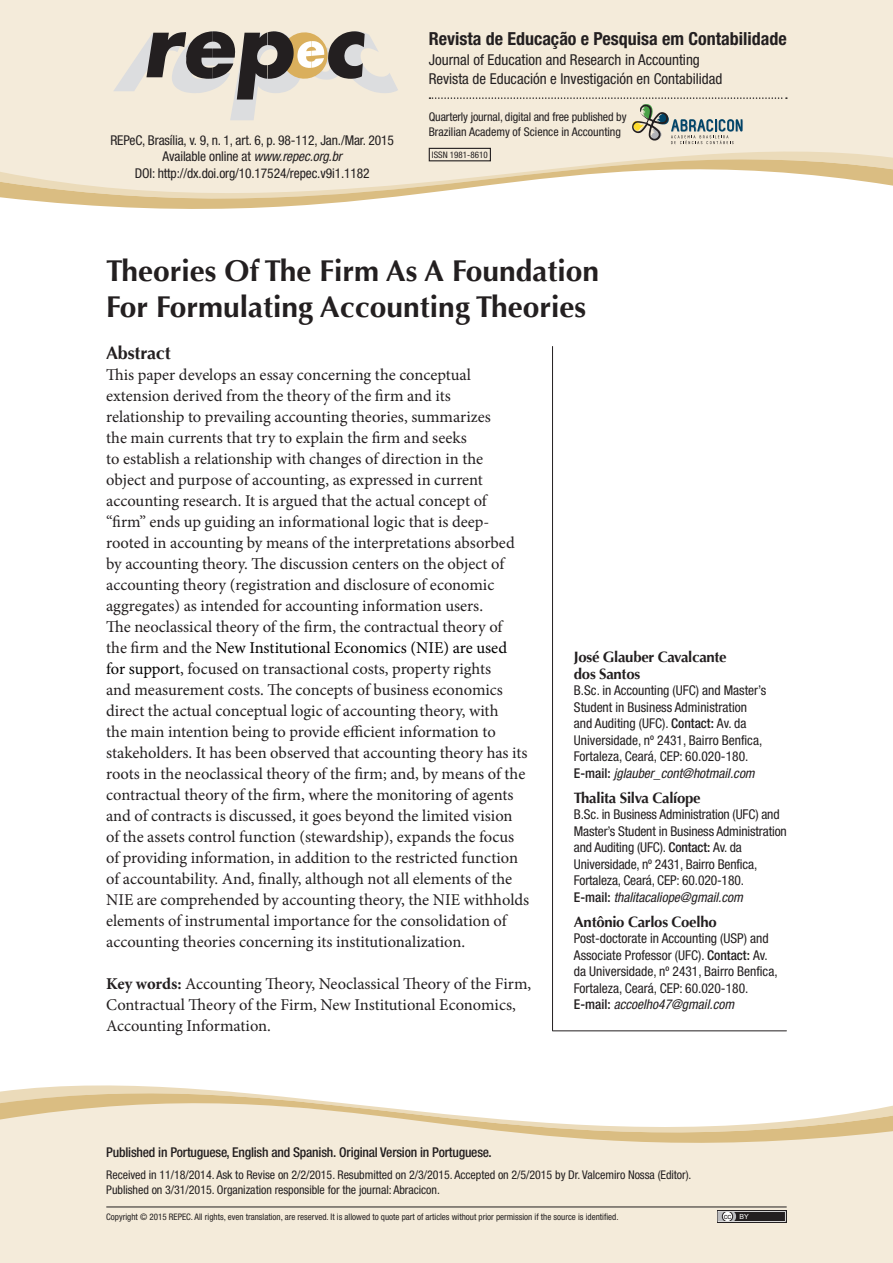
<style>
.page{position:relative;width:893px;height:1263px;background:#fff}
.page>*{position:absolute;margin:0;border:0;box-sizing:border-box;transform-origin:0 0}
.t1{font:700 30px/36px "Optima";color:#231f20}
.t2{font:700 condensed 18px "Helvetica Neue";color:#231f20}
.t3{font:700 18px "Optima";letter-spacing:-.01em;color:#231f20}
.t4{font:16.5px/21px "Minion Pro";color:#231f20}
.t5{font:condensed 15px/19.5px "Helvetica Neue";color:#231f20}
.t6{font:700 15px/16.5px "Optima";letter-spacing:-.02em;color:#231f20}
.t7{font:condensed 13.5px/16.5px "Helvetica Neue";letter-spacing:-.01em;color:#231f20}
.t8{font:condensed 13.5px/16.5px "Helvetica Neue LT Std";color:#231f20}
.t9{font:500 condensed 13.5px "Helvetica Neue";letter-spacing:-.015em;color:#231f20}
.t10{font:condensed 12px/15px "Helvetica Neue";letter-spacing:-.005em;color:#231f20}
.t11{font:condensed 9px "Helvetica Neue";color:#231f20}
.t12{font:7.5px "Arial";color:#231f20}
.s1{font-style:italic}
.s2{color:#000001}
.s3{font-weight:700}
.s4{font-weight:500}
.s5{font-family:"Helvetica Neue"}
.s6{font-size:7.05px;color:#fff}
</style>
<div class="page">
<div style="left:0;top:1179px;width:893px;height:84px;background:#f4ebda"></div>
<svg style="left:0;top:1085px;width:893px;height:94px;fill:#f4ebda"></svg>
<hr style="left:106px;top:1206px;width:681px;height:1px;background:#231f20">
<div style="left:717px;top:1210px;width:70px;height:13px;background:#231f20"></div>
<svg style="left:718px;top:1211px;width:68px;height:11px"></svg>
<div style="left:0;top:0;width:893px;height:125px;background:#f4ebda"></div>
<svg style="left:0;top:127px;width:893px;height:82px;fill:#f4ebda"></svg>
<svg style="left:113px;top:30px;width:285px;height:90px;background:#c0b9ad"></svg>
<div style="left:429px;top:148px;width:62px;height:13px;border:1px solid #231f20"></div>
<svg style="left:429px;top:97px;width:358px;height:47px;background:#e4dece"></svg>
<hr style="left:552px;top:346px;width:1px;height:685px;background:#231f20">
<hr style="left:553px;top:1030px;width:233px;height:1px;background:#231f20">
<p class="t7" style="left:110px;top:132px;width:285px;text-align:center">REPeC, Brasília, v. 9, n. 1, art. 6, p. 98-112, Jan./Mar. 2015<br>Available online at <span class="s1">www.repec.org.br<br></span>DOI: http://dx.doi.org/10.17524/repec.v9i1.1182</p>
<p class="t2" style="left:429px;top:28px;width:359px">Revista de Educação e Pesquisa em Contabilidade</p>
<p class="t5" style="left:429px;top:50px;width:295px">Journal of Education and Research in Accounting<br>Revista de Educación e Investigación en Contabilidad</p>
<p class="t10" style="left:429px;top:109px;width:199px">Quarterly journal, digital and free published by<br>Brazilian Academy of Science in Accounting</p>
<p class="t11" style="left:432px;top:150px;width:57px">ISSN 1981-8610</p>
<h1 class="t1" style="left:106px;top:253px;width:495px">Theories Of The Firm As A Foundation<br>For Formulating Accounting Theories</h1>
<p class="t3" style="left:106px;top:342px;width:66px">Abstract</p>
<p class="t4" style="left:106px;top:364px;width:425px">This paper develops an essay concerning the conceptual extension derived from the theory of the firm and its relationship to prevailing accounting theories, summarizes<br>the main currents that try to explain the firm and seeks<br>to establish a relationship with changes of direction in the<br>object and purpose of accounting, as expressed in current accounting research. It is argued that the actual concept of “firm” ends up guiding an informational logic that is deep&shy;rooted in accounting by means of the interpretations absorbed by accounting theory. The discussion centers on the object of accounting theory (registration and disclosure of economic aggregates) as intended for accounting information users.<br>The neoclassical theory of the firm, the contractual theory of<br>the firm and the <span class="s2">New Institutional Economics (NIE) are used for support</span>, focused on transactional costs, property rights<br>and measurement costs. The concepts of business economics direct the actual conceptual logic of accounting theory, with<br>the main intention being to provide efficient information to stakeholders. It has been observed that accounting theory has its roots in the neoclassical theory of the firm; and, by means of the contractual theory of the firm, where the monitoring of agents and of contracts is discussed, it goes beyond the limited vision of the assets control function (stewardship), expands the focus of providing information, in addition to the restricted function of accountability. And, finally, although not all elements of the NIE are comprehended by accounting theory, the NIE withholds elements of instrumental importance for the consolidation of accounting theories concerning its institutionalization.</p>
<p class="t4" style="left:106px;top:973px;width:427px"><span class="s3">Key words:</span> Accounting Theory, Neoclassical Theory of the Firm,<br>Contractual Theory of the Firm, New Institutional Economics,<br>Accounting Information.</p>
<p class="t6" style="left:574px;top:649px;width:154px">José Glauber Cavalcante dos Santos</p>
<p class="t8" style="left:574px;top:682px;width:194px">B.Sc. in Accounting (UFC) and Master’s<br>Student in Business Administration and Auditing (UFC). <span class="s4">Contact:</span> <span class="s5">Av. da</span></p>
<p class="t7" style="left:574px;top:732px;width:190px">Universidade, nº 2431, Bairro Benfica,<br>Fortaleza, Ceará, CEP: 60.020-180.<br><span class="s4">E-mail:</span> <span class="s1">jglauber_cont@hotmail.com</span></p>
<p class="t6" style="left:574px;top:790px;width:128px">Thalita Silva Calíope</p>
<p class="t8" style="left:574px;top:806px;width:214px">B.Sc. in Business Administration (UFC) and<br>Master’s Student in Business Administration and Auditing (UFC). <span class="s4">Contact:</span> <span class="s5">Av. da</span></p>
<p class="t7" style="left:574px;top:856px;width:185px">Universidade, nº 2431, Bairro Benfica,<br>Fortaleza, Ceará, CEP: 60.020-180.<br><span class="s4">E-mail:</span> <span class="s1">thalitacaliope@gmail.com</span></p>
<p class="t6" style="left:574px;top:914px;width:144px">Antônio Carlos Coelho</p>
<p class="t8" style="left:574px;top:930px;width:196px">Post-doctorate in Accounting (USP) and<br>Associate Professor (UFC). <span class="s4">Contact:</span> <span class="s5">Av.</span></p>
<p class="t7" style="left:574px;top:963px;width:205px">da Universidade, nº 2431, Bairro Benfica,<br>Fortaleza, Ceará, CEP: 60.020-180.<br><span class="s4">E-mail:</span> <span class="s1">accoelho47@gmail.com</span></p>
<p class="t9" style="left:106px;top:1144px;width:387px">Published in Portuguese, English and Spanish. Original Version in Portuguese.</p>
<p class="t10" style="left:106px;top:1167px;width:587px">Received in 11/18/2014. Ask to Revise on 2/2/2015. Resubmitted on 2/3/2015. Accepted on 2/5/2015 by Dr. Valcemiro Nossa (Editor).<br>Published on 3/31/2015. Organization responsible for the journal: Abracicon.</p>
<p class="t11" style="left:106px;top:1212px;width:514px">Copyright © 2015 REPEC. All rights, even translation, are reserved. It is allowed to quote part of articles without prior permission if the source is identified.</p>
<p class="t12" style="left:724px;top:1211px;width:27px">cc <span class="s6">BY</span></p>
</div>
